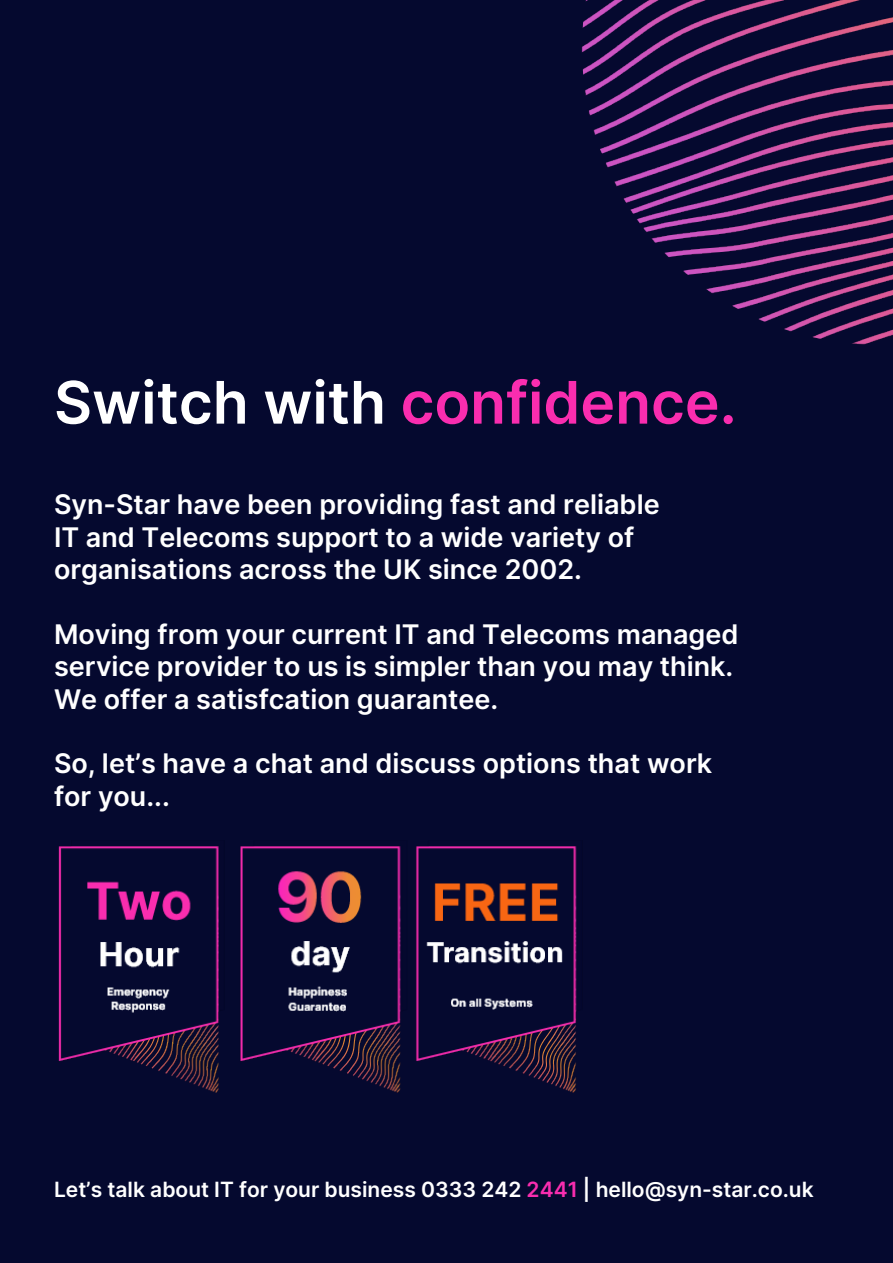
<style>
.page{position:relative;width:893px;height:1263px;background:#05092f}
.page>*{position:absolute;margin:0;border:0;box-sizing:border-box;transform-origin:0 0}
.t1{font:58.65px "Inter";color:#f92daf}
.t2{font:27px/32.4px "Inter";color:#fff}
.t3{font:21px "Inter";color:#fff}
.s1{color:#fff}
.s2{color:#f92daf}
</style>
<div class="page">
<img style="left:581px;top:0;width:312px;height:345px">
<img style="left:58px;top:846px;width:519px;height:247px">
<p class="t1" style="left:54px;top:360px;width:684px"><span class="s1">Switch with</span> confidence.</p>
<p class="t2" style="left:54px;top:487px;width:607px">Syn-Star have been providing fast and reliable<br>IT and Telecoms support to a wide variety of organisations across the UK since 2002.</p>
<p class="t2" style="left:54px;top:617px;width:686px">Moving from your current IT and Telecoms managed service provider to us is simpler than you may think.<br>We offer a satisfcation guarantee.</p>
<p class="t2" style="left:54px;top:747px;width:660px">So, let’s have a chat and discuss options that work for you...</p>
<p class="t3" style="left:54px;top:1174px;width:761px">Let’s talk about IT for your business 0333 242 <span class="s2">2441</span> | hello@syn-star.co.uk</p>
</div>
